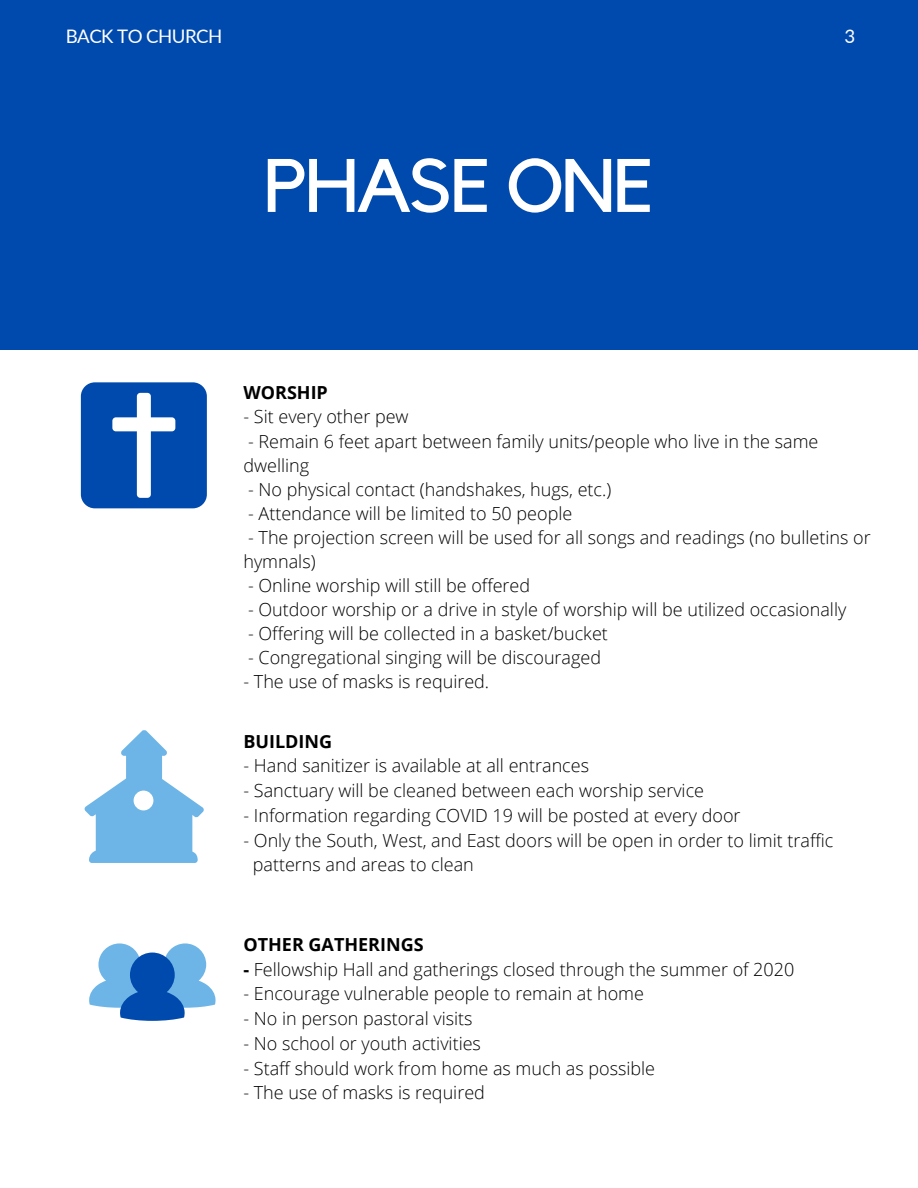
<style>
.page{position:relative;width:918px;height:1188px;background:#fff}
.page>*{position:absolute;margin:0;border:0;box-sizing:border-box;transform-origin:0 0}
.t1{font:74.7px "Kollektif";letter-spacing:-.03em;color:#fff}
.t2{font:18.6px "Lato";letter-spacing:-.03em;color:#fff}
.t3{font:300 18px/24px "Open Sans";color:#000}
.t4{font:700 18px "Open Sans";color:#000}
.s1{font-weight:700}
</style>
<div class="page">
<div style="left:0;top:0;width:918px;height:349px;background:#004aad"></div>
<svg style="left:85px;top:730px;width:119px;height:133px"></svg>
<div style="left:81px;top:382px;width:126px;height:126px;background:#004aad;border-radius:14px"></div>
<svg style="left:112px;top:393px;width:63px;height:105px"></svg>
<svg style="left:89px;top:943px;width:127px;height:78px"></svg>
<p class="t2" style="left:66px;top:25px;width:158px">BACK TO CHURCH</p>
<p class="t2" style="left:844px;top:25px;width:12px">3</p>
<h1 class="t1" style="left:264px;top:152px;width:392px">PHASE ONE</h1>
<p class="t4" style="left:243px;top:380px;width:86px">WORSHIP</p>
<p class="t3" style="left:243px;top:405px;width:167px">- Sit every other pew</p>
<p class="t3" style="left:243px;top:429px;width:576px">- Remain 6 feet apart between family units/people who live in the same dwelling</p>
<p class="t3" style="left:248px;top:477px;width:365px">- No physical contact (handshakes, hugs, etc.)</p>
<p class="t3" style="left:248px;top:501px;width:326px">- Attendance will be limited to 50 people</p>
<p class="t3" style="left:243px;top:525px;width:629px">- The projection screen will be used for all songs and readings (no bulletins or hymnals)</p>
<p class="t3" style="left:248px;top:573px;width:284px">- Online worship will still be offered</p>
<p class="t3" style="left:248px;top:597px;width:600px">- Outdoor worship or a drive in style of worship will be utilized occasionally</p>
<p class="t3" style="left:248px;top:621px;width:361px">- Offering will be collected in a basket/bucket</p>
<p class="t3" style="left:248px;top:645px;width:354px">- Congregational singing will be discouraged</p>
<p class="t3" style="left:243px;top:669px;width:247px">- The use of masks is required.</p>
<p class="t4" style="left:243px;top:728px;width:90px">BUILDING</p>
<p class="t3" style="left:243px;top:753px;width:347px">- Hand sanitizer is available at all entrances</p>
<p class="t3" style="left:243px;top:778px;width:462px">- Sanctuary will be cleaned between each worship service</p>
<p class="t3" style="left:243px;top:803px;width:499px">- Information regarding COVID 19 will be posted at every door</p>
<p class="t3" style="left:253px;top:827px;width:582px;line-height:24.8px;text-indent:-9px">- Only the South, West, and East doors will be open in order to limit traffic patterns and areas to clean</p>
<p class="t4" style="left:243px;top:932px;width:182px">OTHER GATHERINGS</p>
<p class="t3" style="left:243px;top:957px;width:552px"><span class="s1">-</span> Fellowship Hall and gatherings closed through the summer of 2020</p>
<p class="t3" style="left:243px;top:981px;width:402px">- Encourage vulnerable people to remain at home</p>
<p class="t3" style="left:243px;top:1006px;width:231px">- No in person pastoral visits</p>
<p class="t3" style="left:243px;top:1031px;width:239px">- No school or youth activities</p>
<p class="t3" style="left:243px;top:1056px;width:413px">- Staff should work from home as much as possible</p>
<p class="t3" style="left:243px;top:1080px;width:243px">- The use of masks is required</p>
</div>
